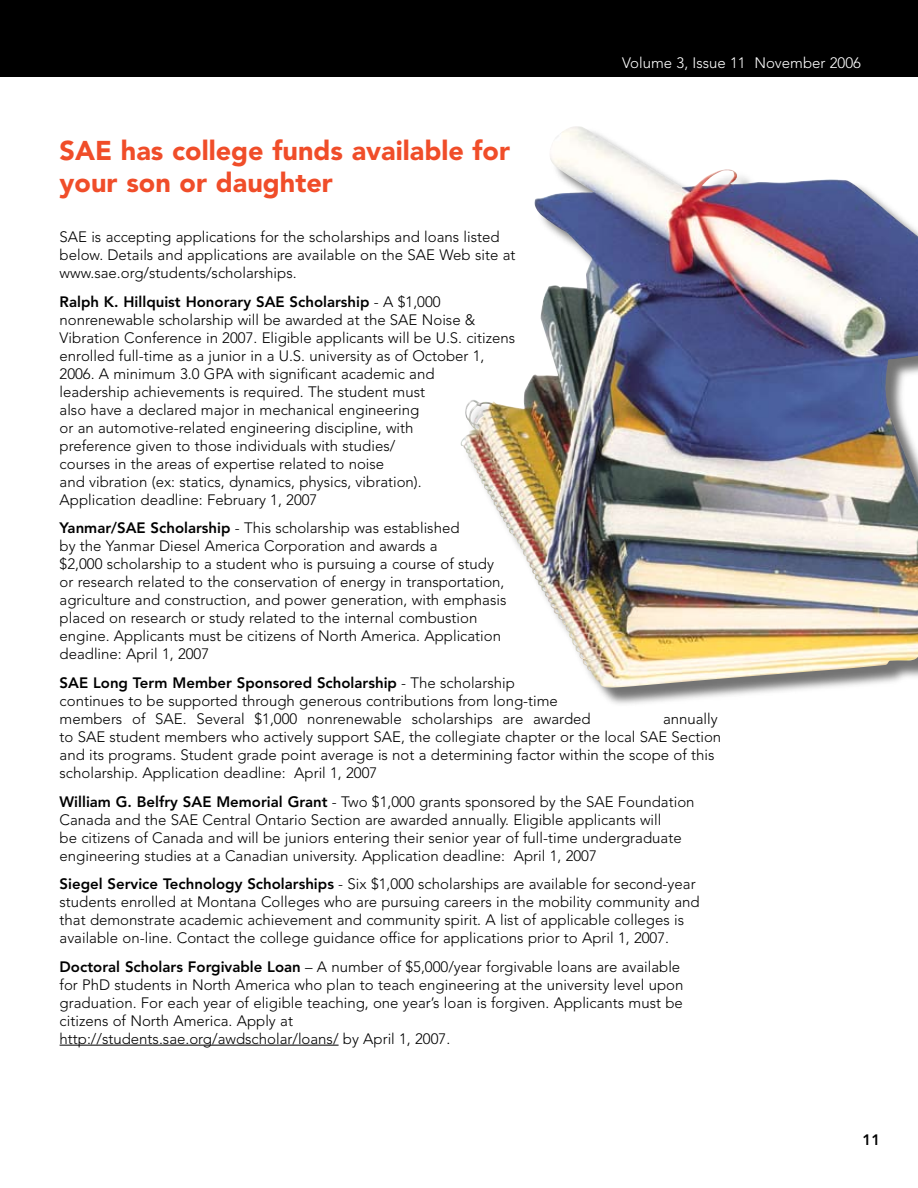
<style>
.page{position:relative;width:918px;height:1188px;background:#fff}
.page>*{position:absolute;margin:0;border:0;box-sizing:border-box;transform-origin:0 0}
.t1{font:900 27px/31.5px "Avenir";color:#f04d29}
.t2{font:300 15px/18px "Avenir";color:#000}
.t3{font:300 15px "Avenir";color:#fff}
.t4{font:800 15px "Avenir";color:#000}
.s1{font-weight:800}
</style>
<div class="page">
<div style="left:0;top:0;width:918px;height:77px;background:#000"></div>
<hr style="left:60px;top:1045px;width:279px;height:1px;background:#000">
<div style="left:462px;top:127px;width:456px;height:581px;background:#000;opacity:.55"></div>
<img style="left:496px;top:127px;width:422px;height:561px">
<p class="t3" style="left:622px;top:54px;width:240px">Volume 3, Issue 11 November 2006</p>
<h1 class="t1" style="left:60px;top:135px;width:452px">SAE has college funds available for your son or daughter</h1>
<p class="t2" style="left:60px;top:228px;width:457px">SAE is accepting applications for the scholarships and loans listed below. Details and applications are available on the SAE Web site at www.sae.org/students/scholarships.</p>
<p class="t2" style="left:60px;top:293px;width:457px"><span class="s1">Ralph K. Hillquist Honorary SAE Scholarship</span> - A $1,000 nonrenewable scholarship will be awarded at the SAE Noise &amp; Vibration Conference in 2007. Eligible applicants will be U.S. citizens enrolled full-time as a junior in a U.S. university as of October 1, 2006. A minimum 3.0 GPA with significant academic and<br>leadership achievements is required. The student must<br>also have a declared major in mechanical engineering<br>or an automotive-related engineering discipline, with<br>preference given to those individuals with studies/<br>courses in the areas of expertise related to noise<br>and vibration (ex: statics, dynamics, physics, vibration).<br>Application deadline: February 1, 2007</p>
<p class="t2" style="left:60px;top:519px;width:448px"><span class="s1">Yanmar/SAE Scholarship</span> - This scholarship was established<br>by the Yanmar Diesel America Corporation and awards a<br>$2,000 scholarship to a student who is pursuing a course of study or research related to the conservation of energy in transportation, agriculture and construction, and power generation, with emphasis placed on research or study related to the internal combustion engine. Applicants must be citizens of North America. Application deadline: April 1, 2007</p>
<p class="t2" style="left:60px;top:674px;width:533px"><span class="s1">SAE Long Term Member Sponsored Scholarship</span> - The scholarship<br>continues to be supported through generous contributions from long-time members of SAE. Several $1,000 nonrenewable scholarships are awarded</p>
<p class="t2" style="left:60px;top:710px;width:663px;text-indent:603px">annually to SAE student members who actively support SAE, the collegiate chapter or the local SAE Section and its programs. Student grade point average is not a determining factor within the scope of this scholarship. Application deadline: April 1, 2007</p>
<p class="t2" style="left:60px;top:792px;width:637px"><span class="s1">William G. Belfry SAE Memorial Grant</span> - Two $1,000 grants sponsored by the SAE Foundation Canada and the SAE Central Ontario Section are awarded annually. Eligible applicants will<br>be citizens of Canada and will be juniors entering their senior year of full-time undergraduate engineering studies at a Canadian university. Application deadline: April 1, 2007</p>
<p class="t2" style="left:60px;top:875px;width:642px"><span class="s1">Siegel Service Technology Scholarships</span> - Six $1,000 scholarships are available for second-year students enrolled at Montana Colleges who are pursuing careers in the mobility community and that demonstrate academic achievement and community spirit. A list of applicable colleges is available on-line. Contact the college guidance office for applications prior to April 1, 2007.</p>
<p class="t2" style="left:60px;top:957px;width:625px"><span class="s1">Doctoral Scholars Forgivable Loan</span> – A number of $5,000/year forgivable loans are available for PhD students in North America who plan to teach engineering at the university level upon graduation. For each year of eligible teaching, one year’s loan is forgiven. Applicants must be citizens of North America. Apply at<br>http://students.sae.org/awdscholar/loans/ by April 1, 2007.</p>
<p class="t4" style="left:862px;top:1131px;width:8px">11</p>
</div>
